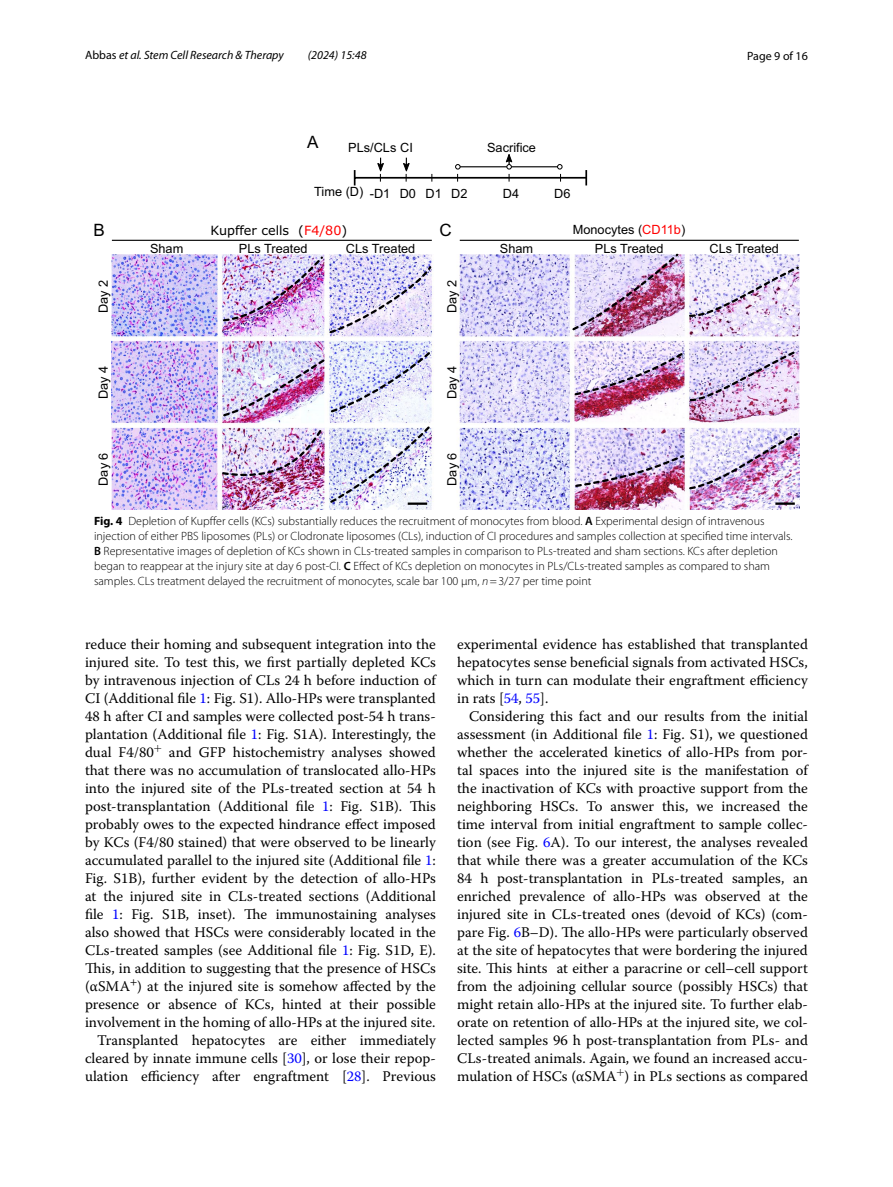
<style>
.page{position:relative;width:893px;height:1187px;background:#fff}
.page>*{position:absolute;margin:0;border:0;box-sizing:border-box;transform-origin:0 0}
.t1{font:17.1px "Arial MT9";color:#000}
.t2{font:14.7px/18px "Warnock Pro";color:#000;text-align:justify}
.t3{font:12.75px "Arial MT9";color:#000}
.t4{font:12.75px "Verdana";color:#000}
.t5{font:300 12px/15px "Myriad Pro";color:#000}
.t6{font:italic 12px "Myriad Pro";color:#000}
.t7{font:12px "Myriad Pro";color:#000}
.s1{font-style:normal}
.s2{color:#f00}
.s3{font-weight:700}
.s4{font-weight:600}
.s5{font-style:italic}
.s6{color:#00f}
</style>
<div class="page">
<img style="left:111px;top:255px;width:688px;height:254px">
<hr style="left:355px;top:177px;width:231px;height:2px;background:#000">
<svg style="left:354px;top:170px;width:1px;height:15px"></svg>
<svg style="left:585px;top:170px;width:2px;height:15px"></svg>
<svg style="left:377px;top:158px;width:7px;height:24px"></svg>
<svg style="left:403px;top:158px;width:7px;height:24px"></svg>
<hr style="left:458px;top:166px;width:102px;height:1px;background:#000">
<svg style="left:455px;top:164px;width:5px;height:18px"></svg>
<svg style="left:506px;top:154px;width:7px;height:28px"></svg>
<svg style="left:557px;top:164px;width:5px;height:18px"></svg>
<img style="left:570px;top:253px;width:229px;height:235px">
<hr style="left:460px;top:240px;width:339px;height:1px;background:#000">
<img style="left:688px;top:431px;width:111px;height:60px">
<hr style="left:775px;top:502px;width:20px;height:2px;background:#000">
<img style="left:221px;top:264px;width:212px;height:218px">
<img style="left:221px;top:254px;width:211px;height:164px">
<hr style="left:112px;top:240px;width:320px;height:1px;background:#000">
<img style="left:328px;top:424px;width:104px;height:80px">
<hr style="left:408px;top:502px;width:19px;height:3px;background:#000">
<p class="t6" style="left:85px;top:48px;width:200px"><span class="s1">Abbas</span> et al. Stem Cell Research &amp; Therapy</p>
<p class="t6" style="left:308px;top:48px;width:60px">(2024) 15:48</p>
<p class="t7" style="left:747px;top:48px;width:62px">Page 9 of 16</p>
<p class="t1" style="left:307px;top:130px;width:13px">A</p>
<p class="t3" style="left:348px;top:139px;width:66px">PLs/CLs CI</p>
<p class="t3" style="left:487px;top:139px;width:50px">Sacrifice</p>
<p class="t3" style="left:370px;top:185px;width:99px">-D1 D0 D1 D2</p>
<p class="t3" style="left:503px;top:185px;width:18px">D4</p>
<p class="t3" style="left:554px;top:185px;width:18px">D6</p>
<p class="t3" style="left:314px;top:183px;width:51px">Time (D)</p>
<p class="t1" style="left:93px;top:219px;width:13px">B</p>
<p class="t4" style="left:210px;top:221px;width:138px">Kupffer cells (<span class="s2">F4/80</span>)</p>
<p class="t1" style="left:439px;top:219px;width:14px">C</p>
<p class="t3" style="left:573px;top:221px;width:114px">Monocytes (<span class="s2">CD11b</span>)</p>
<p class="t3" style="left:150px;top:240px;width:35px">Sham</p>
<p class="t3" style="left:239px;top:240px;width:70px">PLs Treated</p>
<p class="t3" style="left:346px;top:240px;width:71px">CLs Treated</p>
<p class="t3" style="left:500px;top:240px;width:35px">Sham</p>
<p class="t3" style="left:595px;top:240px;width:70px">PLs Treated</p>
<p class="t3" style="left:709px;top:240px;width:71px">CLs Treated</p>
<p class="t3" style="left:95px;top:313px;width:35px;rotate:-90deg">Day 2</p>
<p class="t3" style="left:444px;top:313px;width:35px;rotate:-90deg">Day 2</p>
<p class="t3" style="left:95px;top:399px;width:35px;rotate:-90deg">Day 4</p>
<p class="t3" style="left:444px;top:399px;width:35px;rotate:-90deg">Day 4</p>
<p class="t3" style="left:95px;top:485px;width:35px;rotate:-90deg">Day 6</p>
<p class="t3" style="left:444px;top:485px;width:35px;rotate:-90deg">Day 6</p>
<p class="t5" style="left:94px;top:513px;width:700px"><span class="s3">Fig. 4</span> Depletion of Kupffer cells (KCs) substantially reduces the recruitment of monocytes from blood. <span class="s4">A</span> Experimental design of intravenous injection of either PBS liposomes (PLs) or Clodronate liposomes (CLs), induction of CI procedures and samples collection at specified time intervals.<br><span class="s4">B</span> Representative images of depletion of KCs shown in CLs-treated samples in comparison to PLs-treated and sham sections. KCs after depletion began to reappear at the injury site at day 6 post-CI. <span class="s4">C</span> Effect of KCs depletion on monocytes in PLs/CLs-treated samples as compared to sham samples. CLs treatment delayed the recruitment of monocytes, scale bar 100 µm, <span class="s5">n</span>=3/27 per time point</p>
<p class="t2" style="left:85px;top:635px;width:352px;text-align:right">reduce their homing and subsequent integration into the injured site. To test this, we first partially depleted KCs by intravenous injection of CLs 24 h before induction of CI (Additional file <span class="s6">1</span>: Fig. S1). Allo-HPs were transplanted 48 h after CI and samples were collected post-54 h trans&shy;plantation (Additional file <span class="s6">1</span>: Fig. S1A). Interestingly, the dual F4/80<sup>+</sup> and GFP histochemistry analyses showed that there was no accumulation of translocated allo-HPs into the injured site of the PLs-treated section at 54 h post-transplantation (Additional file <span class="s6">1</span>: Fig. S1B). This probably owes to the expected hindrance effect imposed by KCs (F4/80 stained) that were observed to be linearly accumulated parallel to the injured site (Additional file <span class="s6">1</span>:<br>Fig. S1B), further evident by the detection of allo-HPs at the injured site in CLs-treated sections (Additional file <span class="s6">1</span>: Fig. S1B, inset). The immunostaining analyses also showed that HSCs were considerably located in the CLs-treated samples (see Additional file <span class="s6">1</span>: Fig. S1D, E).<br>This, in addition to suggesting that the presence of HSCs (αSMA<sup>+</sup>) at the injured site is somehow affected by the presence or absence of KCs, hinted at their possible involvement in the homing of allo-HPs at the injured site.<br>Transplanted hepatocytes are either immediately cleared by innate immune cells [<span class="s6">30</span>], or lose their repop&shy;ulation efficiency after engraftment [<span class="s6">28</span>]. Previous</p>
<p class="t2" style="left:457px;top:635px;width:352px">experimental evidence has established that transplanted hepatocytes sense beneficial signals from activated HSCs, which in turn can modulate their engraftment efficiency in rats [<span class="s6">54</span>, <span class="s6">55</span>].</p>
<p class="t2" style="left:457px;top:707px;width:352px;text-indent:12px">Considering this fact and our results from the initial assessment (in Additional file <span class="s6">1</span>: Fig. S1), we questioned whether the accelerated kinetics of allo-HPs from por&shy;tal spaces into the injured site is the manifestation of the inactivation of KCs with proactive support from the neighboring HSCs. To answer this, we increased the time interval from initial engraftment to sample collec&shy;tion (see Fig. <span class="s6">6</span>A). To our interest, the analyses revealed that while there was a greater accumulation of the KCs 84 h post-transplantation in PLs-treated samples, an enriched prevalence of allo-HPs was observed at the injured site in CLs-treated ones (devoid of KCs) (com&shy;pare Fig. <span class="s6">6</span>B–D). The allo-HPs were particularly observed at the site of hepatocytes that were bordering the injured site. This hints at either a paracrine or cell–cell support from the adjoining cellular source (possibly HSCs) that might retain allo-HPs at the injured site. To further elab&shy;orate on retention of allo-HPs at the injured site, we col&shy;lected samples 96 h post-transplantation from PLs- and CLs-treated animals. Again, we found an increased accu&shy;mulation of HSCs (αSMA<sup>+</sup>) in PLs sections as compared</p>
</div>
